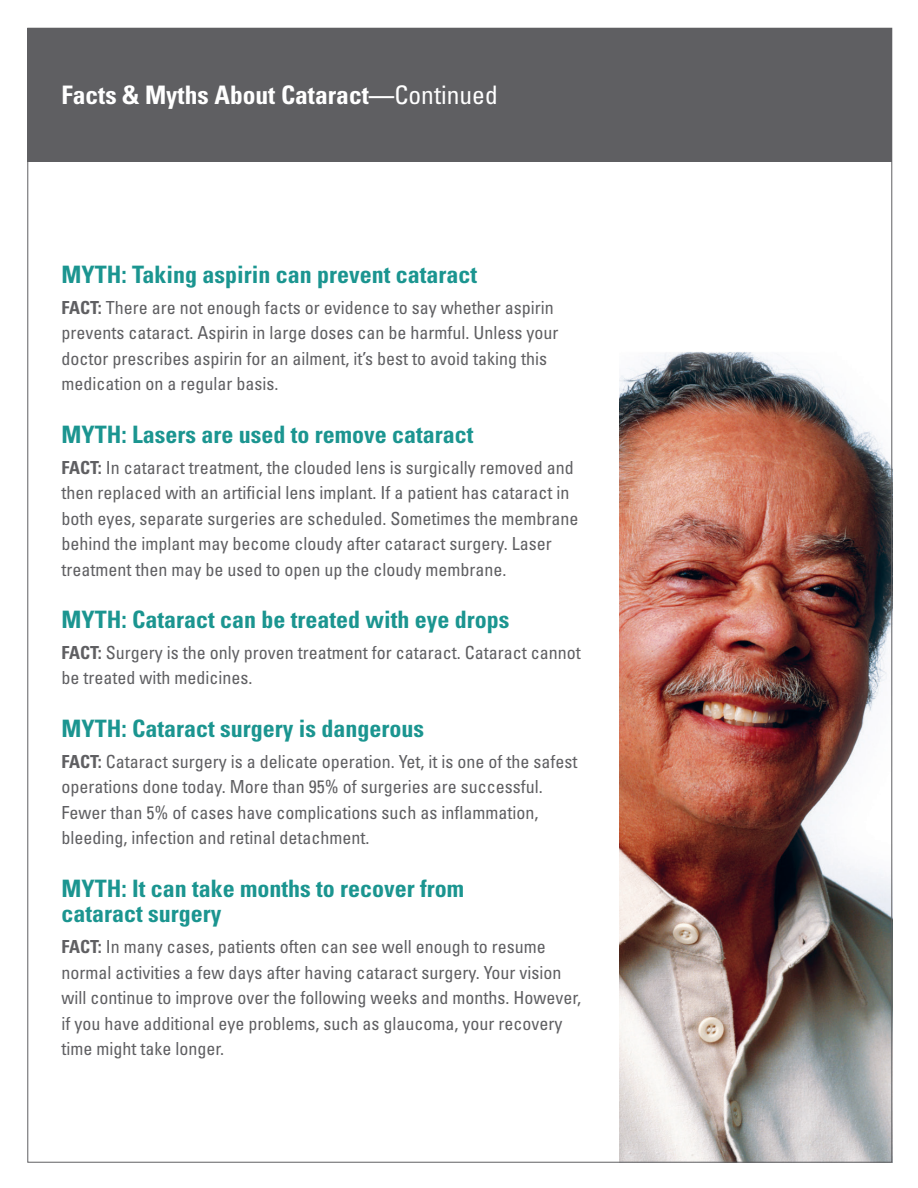
<style>
.page{position:relative;width:918px;height:1188px;background:#fff}
.page>*{position:absolute;margin:0;border:0;box-sizing:border-box;transform-origin:0 0}
.t1{font:700 condensed 25.5px "Univers LT Std";color:#fff}
.Subhead{font:700 condensed 24px/25.5px "Univers LT Std";color:#1b9590}
.BODY{font:700 condensed 24px "Univers LT Std";color:#1b9590}
.BODY-2{font:condensed 18px/25.5px "Univers LT Std";color:#5f5f62}
.s1{font-weight:400}
.s2{font-weight:700}
</style>
<div class="page">
<img style="left:620px;top:352px;width:270px;height:809px">
<div style="left:27px;top:28px;width:865px;height:134px;background:#5f5f62"></div>
<p class="t1" style="left:62px;top:79px;width:438px">Facts &amp; Myths About Cataract—<span class="s1">Continued</span></p>
<p class="BODY" style="left:62px;top:259px;width:417px">MYTH: Taking aspirin can prevent cataract</p>
<p class="BODY-2" style="left:62px;top:294px;width:498px"><span class="s2">FACT:</span> There are not enough facts or evidence to say whether aspirin prevents cataract. Aspirin in large doses can be harmful. Unless your doctor prescribes aspirin for an ailment, it’s best to avoid taking this medication on a regular basis.</p>
<p class="Subhead" style="left:62px;top:421px;width:413px">MYTH: Lasers are used to remove cataract</p>
<p class="BODY-2" style="left:62px;top:454px;width:518px"><span class="s2">FACT:</span> In cataract treatment, the clouded lens is surgically removed and then replaced with an artificial lens implant. If a patient has cataract in both eyes, separate surgeries are scheduled. Sometimes the membrane behind the implant may become cloudy after cataract surgery. Laser treatment then may be used to open up the cloudy membrane.</p>
<p class="Subhead" style="left:62px;top:607px;width:449px">MYTH: Cataract can be treated with eye drops</p>
<p class="BODY-2" style="left:62px;top:640px;width:521px"><span class="s2">FACT:</span> Surgery is the only proven treatment for cataract. Cataract cannot be treated with medicines.</p>
<p class="Subhead" style="left:62px;top:716px;width:364px">MYTH: Cataract surgery is dangerous</p>
<p class="BODY-2" style="left:62px;top:748px;width:517px"><span class="s2">FACT:</span> Cataract surgery is a delicate operation. Yet, it is one of the safest operations done today. More than 95% of surgeries are successful.<br>Fewer than 5% of cases have complications such as inflammation, bleeding, infection and retinal detachment.</p>
<p class="Subhead" style="left:62px;top:875px;width:404px">MYTH: It can take months to recover from cataract surgery</p>
<p class="BODY-2" style="left:62px;top:934px;width:521px"><span class="s2">FACT:</span> In many cases, patients often can see well enough to resume normal activities a few days after having cataract surgery. Your vision will continue to improve over the following weeks and months. However, if you have additional eye problems, such as glaucoma, your recovery time might take longer.</p>
</div>
